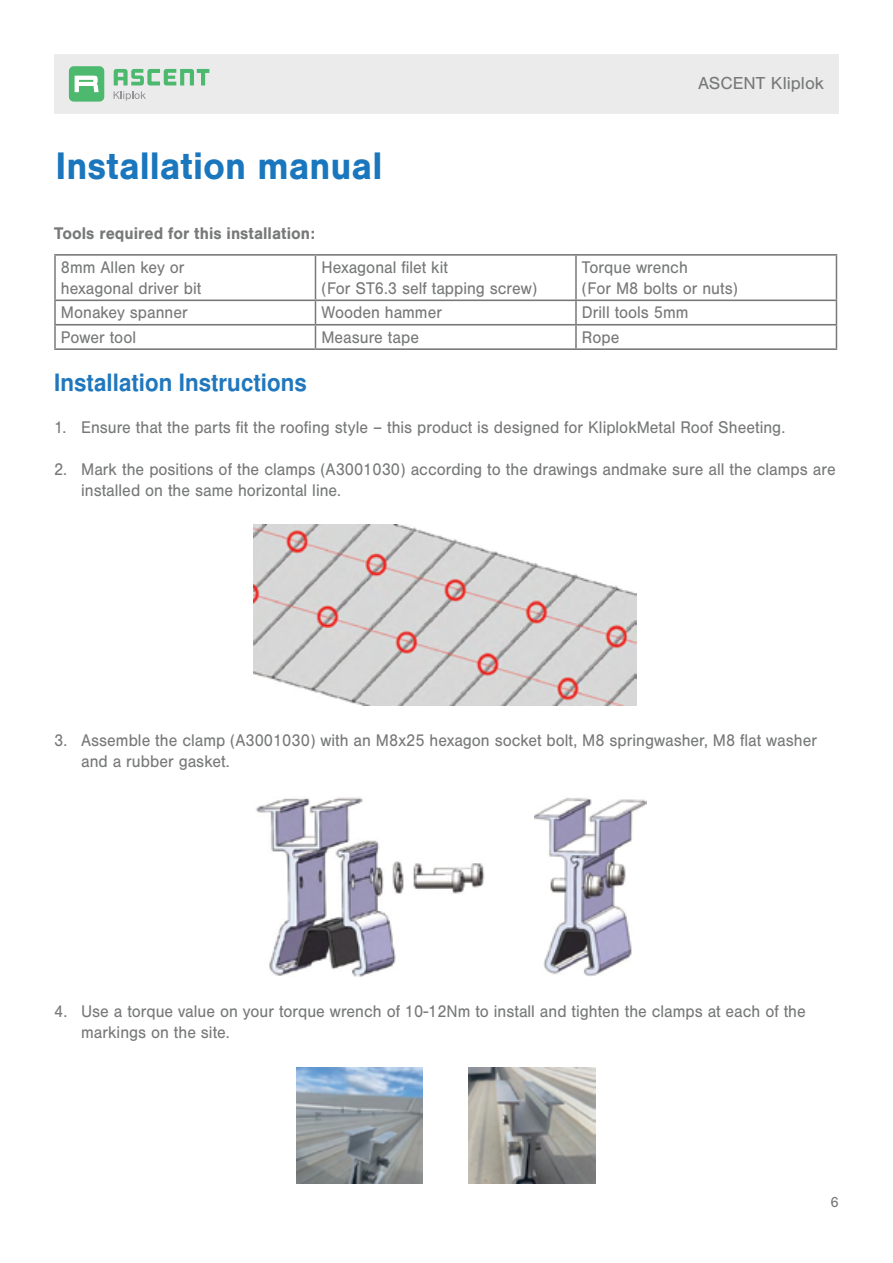
<style>
.page{position:relative;width:893px;height:1263px;background:#fff}
.page>*{position:absolute;margin:0;border:0;box-sizing:border-box;transform-origin:0 0}
.t1{font:700 39.75px "Nimbus San";color:#1b77bd;scale:.94 1}
.t2{font:700 23.85px "Nimbus San L";color:#2077bd;scale:.94 1}
.t3{font:18px "Nimbus San";color:#777878}
.t4{font:17.55px/21px "Nimbus San";color:#777878;scale:.94 1}
.t5{font:700 17.55px "Nimbus San";color:#777878;scale:.94 1}
.t6{font:15px "Nimbus San";color:#777878}
</style>
<div class="page">
<div style="left:54px;top:54px;width:785px;height:59px;background:#ebebec"></div>
<div style="left:69px;top:66px;width:35px;height:35px;background:#4cb96e;border-radius:5px"></div>
<svg style="left:75px;top:76px;width:24px;height:16px"></svg>
<svg style="left:114px;top:69px;width:95px;height:16px"></svg>
<svg style="left:114px;top:91px;width:32px;height:10px"></svg>
<hr style="left:54px;top:254px;width:261px;height:2px;background:#777878">
<hr style="left:54px;top:256px;width:2px;height:43px;background:#777878">
<hr style="left:315px;top:254px;width:261px;height:2px;background:#777878">
<hr style="left:315px;top:256px;width:1px;height:43px;background:#777878">
<hr style="left:576px;top:254px;width:261px;height:2px;background:#777878">
<hr style="left:575px;top:256px;width:2px;height:43px;background:#777878">
<hr style="left:836px;top:256px;width:1px;height:43px;background:#777878">
<hr style="left:54px;top:300px;width:261px;height:1px;background:#777878">
<hr style="left:54px;top:301px;width:2px;height:23px;background:#777878">
<hr style="left:315px;top:300px;width:261px;height:1px;background:#777878">
<hr style="left:576px;top:300px;width:261px;height:1px;background:#777878">
<hr style="left:575px;top:301px;width:2px;height:23px;background:#777878">
<hr style="left:54px;top:324px;width:261px;height:1px;background:#777878">
<hr style="left:54px;top:326px;width:2px;height:22px;background:#777878">
<hr style="left:315px;top:324px;width:261px;height:1px;background:#777878">
<svg style="left:315px;top:301px;width:1px;height:47px"></svg>
<hr style="left:576px;top:324px;width:261px;height:1px;background:#777878">
<hr style="left:575px;top:326px;width:2px;height:22px;background:#777878">
<svg style="left:836px;top:301px;width:1px;height:47px"></svg>
<hr style="left:54px;top:348px;width:261px;height:2px;background:#777878">
<hr style="left:315px;top:348px;width:261px;height:2px;background:#777878">
<hr style="left:576px;top:348px;width:261px;height:2px;background:#777878">
<img style="left:254px;top:525px;width:382px;height:180px">
<img style="left:256px;top:797px;width:229px;height:179px">
<img style="left:535px;top:798px;width:112px;height:178px">
<img style="left:296px;top:1067px;width:126px;height:116px">
<img style="left:469px;top:1067px;width:127px;height:116px">
<h1 class="t1" style="left:56px;top:144px;width:349px">Installation manual</h1>
<p class="t5" style="left:54px;top:223px;width:279px">Tools required for this installation:</p>
<p class="t3" style="left:698px;top:73px;width:128px">ASCENT Kliplok</p>
<p class="t4" style="left:61px;top:257px;width:151px">8mm Allen key or hexagonal driver bit</p>
<p class="t4" style="left:321px;top:257px;width:231px">Hexagonal filet kit<br>(For ST6.3 self tapping screw)</p>
<p class="t4" style="left:582px;top:257px;width:167px">Torque wrench<br>(For M8 bolts or nuts)</p>
<p class="t4" style="left:61px;top:302px;width:137px">Monakey spanner</p>
<p class="t4" style="left:321px;top:302px;width:130px">Wooden hammer</p>
<p class="t4" style="left:582px;top:302px;width:115px">Drill tools 5mm</p>
<p class="t4" style="left:61px;top:327px;width:81px">Power tool</p>
<p class="t4" style="left:321px;top:327px;width:105px">Measure tape</p>
<p class="t4" style="left:582px;top:327px;width:41px">Rope</p>
<h2 class="t2" style="left:54px;top:365px;width:270px">Installation Instructions</h2>
<p class="t4" style="left:54px;top:417px;width:779px">1. Ensure that the parts fit the roofing style – this product is designed for KliplokMetal Roof Sheeting.</p>
<p class="t4" style="left:81px;top:459px;width:804px;text-indent:-27px">2. Mark the positions of the clamps (A3001030) according to the drawings andmake sure all the clamps are installed on the same horizontal line.</p>
<p class="t4" style="left:81px;top:730px;width:784px;text-indent:-27px">3. Assemble the clamp (A3001030) with an M8x25 hexagon socket bolt, M8 springwasher, M8 flat washer and a rubber gasket.</p>
<p class="t4" style="left:81px;top:1001px;width:772px;text-indent:-27px">4. Use a torque value on your torque wrench of 10-12Nm to install and tighten the clamps at each of the markings on the site.</p>
<p class="t6" style="left:831px;top:1194px;width:10px">6</p>
</div>
